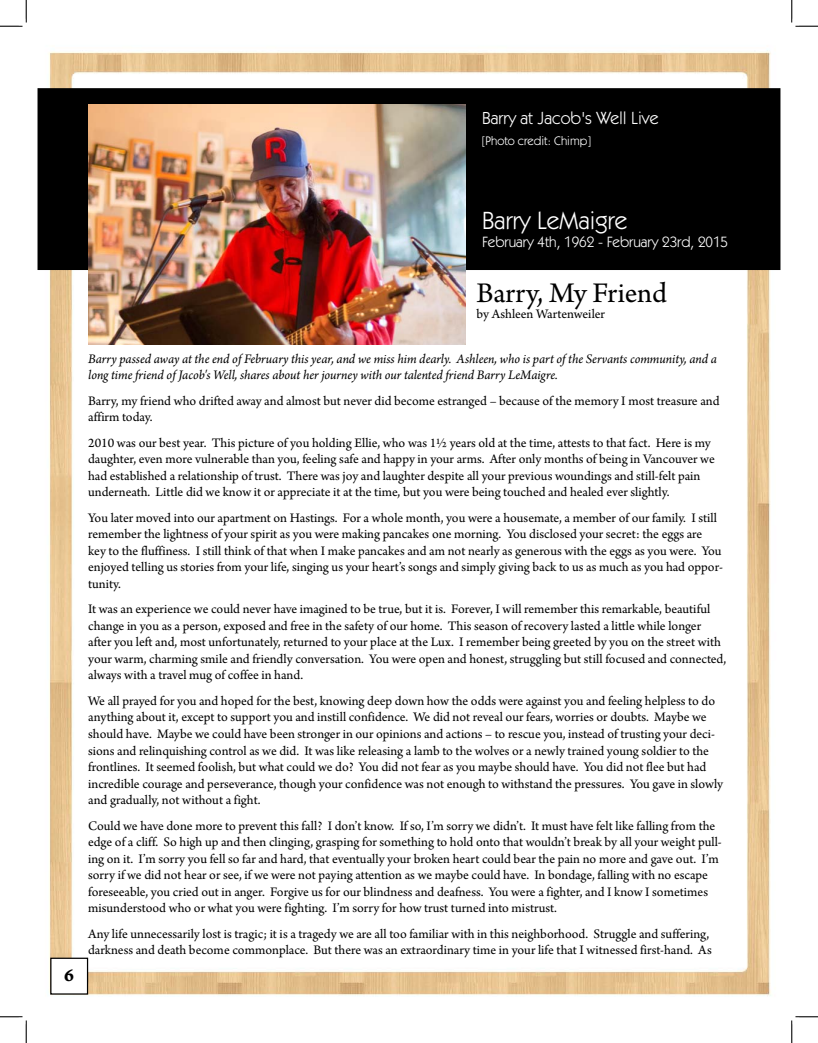
<style>
.page{position:relative;width:818px;height:1043px;background:#fff}
.page>*{position:absolute;margin:0;border:0;box-sizing:border-box;transform-origin:0 0}
.t1{font:30px "Arno Pro";letter-spacing:-.005em;color:#000}
.t2{font:25px "Itc Kabel";color:#fff}
.t3{font:18.75px "Arno Pro Bold Caption";color:#000}
.t4{font:17.5px "Itc Kabel";color:#fff}
.t5{font:15px "Itc Kabel";color:#fff}
.t6{font:13.75px/16.5px "Arno Pro";color:#000}
.t7{font:italic 13.75px/16.5px "Arno Pro";letter-spacing:-.005em;color:#000}
.t8{font:12.5px "Itc Kabel";color:#fff}
</style>
<div class="page">
<img style="left:37px;top:50px;width:744px;height:946px">
<div style="left:38px;top:89px;width:741px;height:180px;background:#000"></div>
<div style="left:38px;top:88px;width:742px;height:182px;border:1px solid #000"></div>
<img style="left:88px;top:105px;width:377px;height:239px">
<div style="left:51px;top:958px;width:37px;height:36px;background:#fff"></div>
<div style="left:50px;top:957px;width:38px;height:37px;border:1px solid #000"></div>
<svg style="left:0;top:0;width:27px;height:27px"></svg>
<svg style="left:0;top:1016px;width:27px;height:26px"></svg>
<svg style="left:791px;top:0;width:27px;height:27px"></svg>
<svg style="left:791px;top:1016px;width:27px;height:26px"></svg>
<p class="t4" style="left:482px;top:108px;width:178px">Barry at Jacob's Well Live</p>
<p class="t8" style="left:482px;top:133px;width:110px">[Photo credit: Chimp]</p>
<h3 class="t3" style="left:64px;top:964px;width:11px">6</h3>
<h2 class="t2" style="left:482px;top:206px;width:147px">Barry LeMaigre</h2>
<p class="t5" style="left:482px;top:233px;width:247px">February 4th, 1962 - February 23rd, 2015</p>
<h1 class="t1" style="left:476px;top:275px;width:192px">Barry, My Friend</h1>
<p class="t6" style="left:476px;top:306px;width:130px">by Ashleen Wartenweiler</p>
<p class="t7" style="left:88px;top:351px;width:630px">Barry passed away at the end of February this year, and we miss him dearly. Ashleen, who is part of the Servants community, and a long time friend of Jacob's Well, shares about her journey with our talented friend Barry LeMaigre.</p>
<p class="t6" style="left:88px;top:393px;width:633px">Barry, my friend who drifted away and almost but never did become estranged – because of the memory I most treasure and affirm today.</p>
<p class="t6" style="left:88px;top:435px;width:628px">2010 was our best year. This picture of you holding Ellie, who was 1½ years old at the time, attests to that fact. Here is my daughter, even more vulnerable than you, feeling safe and happy in your arms. After only months of being in Vancouver we had established a relationship of trust. There was joy and laughter despite all your previous woundings and still-felt pain underneath. Little did we know it or appreciate it at the time, but you were being touched and healed ever slightly.</p>
<p class="t6" style="left:88px;top:510px;width:636px">You later moved into our apartment on Hastings. For a whole month, you were a housemate, a member of our family. I still remember the lightness of your spirit as you were making pancakes one morning. You disclosed your secret: the eggs are key to the fluffiness. I still think of that when I make pancakes and am not nearly as generous with the eggs as you were. You enjoyed telling us stories from your life, singing us your heart’s songs and simply giving back to us as much as you had oppor&shy;tunity.</p>
<p class="t6" style="left:88px;top:601px;width:639px">It was an experience we could never have imagined to be true, but it is. Forever, I will remember this remarkable, beautiful change in you as a person, exposed and free in the safety of our home. This season of recovery lasted a little while longer after you left and, most unfortunately, returned to your place at the Lux. I remember being greeted by you on the street with your warm, charming smile and friendly conversation. You were open and honest, struggling but still focused and connected, always with a travel mug of coffee in hand.</p>
<p class="t6" style="left:88px;top:693px;width:636px">We all prayed for you and hoped for the best, knowing deep down how the odds were against you and feeling helpless to do anything about it, except to support you and instill confidence. We did not reveal our fears, worries or doubts. Maybe we should have. Maybe we could have been stronger in our opinions and actions – to rescue you, instead of trusting your deci&shy;sions and relinquishing control as we did. It was like releasing a lamb to the wolves or a newly trained young soldier to the frontlines. It seemed foolish, but what could we do? You did not fear as you maybe should have. You did not flee but had incredible courage and perseverance, though your confidence was not enough to withstand the pressures. You gave in slowly and gradually, not without a fight.</p>
<p class="t6" style="left:88px;top:817px;width:635px">Could we have done more to prevent this fall? I don’t know. If so, I’m sorry we didn’t. It must have felt like falling from the edge of a cliff. So high up and then clinging, grasping for something to hold onto that wouldn’t break by all your weight pull&shy;ing on it. I’m sorry you fell so far and hard, that eventually your broken heart could bear the pain no more and gave out. I’m sorry if we did not hear or see, if we were not paying attention as we maybe could have. In bondage, falling with no escape foreseeable, you cried out in anger. Forgive us for our blindness and deafness. You were a fighter, and I know I sometimes misunderstood who or what you were fighting. I’m sorry for how trust turned into mistrust.</p>
<p class="t6" style="left:88px;top:926px;width:625px">Any life unnecessarily lost is tragic; it is a tragedy we are all too familiar with in this neighborhood. Struggle and suffering, darkness and death become commonplace. But there was an extraordinary time in your life that I witnessed first-hand. As</p>
</div>
